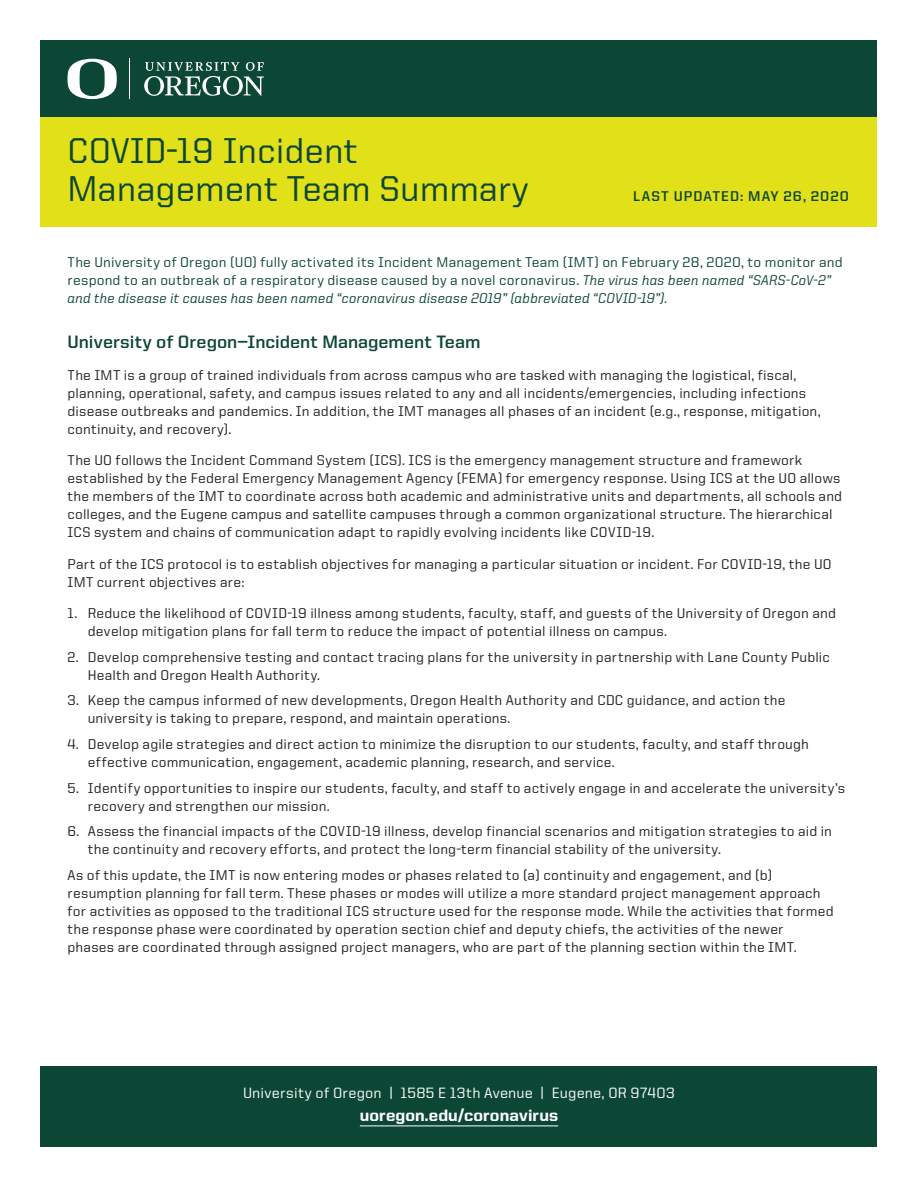
<style>
.page{position:relative;width:918px;height:1188px;background:#fff}
.page>*{position:absolute;margin:0;border:0;box-sizing:border-box;transform-origin:0 0}
.t1{font:500 36px/37.5px "United Sans Reg";color:#0c4634}
.sub_1{font:700 18px "United Sans Reg";color:#0c4634}
.t2{font:800 16.5px "United Sans Reg";letter-spacing:.005em;color:#fff}
.t3{font:500 15px "United Sans Reg";letter-spacing:.015em;color:#fff}
.body{font:500 14.25px/18px "United Sans Reg";letter-spacing:.015em;color:#231f20}
.number_text{font:500 14.25px/18px "United Sans Reg";letter-spacing:.015em;color:#231f20}
.body_green{font:500 14.25px/18px "United Sans Reg";letter-spacing:.015em;color:#0c4634}
.t4{font:700 14.25px "United Sans Reg";letter-spacing:.07em;color:#0c4634}
.s1{font-family:"United Italic Reg"}
</style>
<div class="page">
<div style="left:40px;top:40px;width:838px;height:77px;background:#0c4634"></div>
<div style="left:40px;top:117px;width:838px;height:110px;background:#e2e119"></div>
<hr style="left:130px;top:59px;width:1px;height:40px;background:#fff">
<svg style="left:144px;top:62px;width:120px;height:34px"></svg>
<svg style="left:67px;top:59px;width:50px;height:40px"></svg>
<div style="left:40px;top:1066px;width:838px;height:82px;background:#0c4634"></div>
<hr style="left:360px;top:1125px;width:198px;height:1px;background:#fff">
<h1 class="t1" style="left:68px;top:132px;width:463px">COVID-19 Incident<br>Management Team Summary</h1>
<p class="t4" style="left:633px;top:188px;width:217px">LAST UPDATED: MAY 26, 2020</p>
<p class="body_green" style="left:68px;top:253px;width:777px">The University of Oregon (UO) fully activated its Incident Management Team (IMT) on February 28, 2020, to monitor and respond to an outbreak of a respiratory disease caused by a novel coronavirus. <span class="s1">The virus has been named “SARS-CoV-2” and the disease it causes has been named “coronavirus disease 2019” (abbreviated “COVID-19”).</span></p>
<p class="sub_1" style="left:68px;top:332px;width:414px">University of Oregon—Incident Management Team</p>
<p class="body" style="left:68px;top:366px;width:755px">The IMT is a group of trained individuals from across campus who are tasked with managing the logistical, fiscal, planning, operational, safety, and campus issues related to any and all incidents/emergencies, including infections disease outbreaks and pandemics. In addition, the IMT manages all phases of an incident (e.g., response, mitigation, continuity, and recovery).</p>
<p class="body" style="left:68px;top:451px;width:776px">The UO follows the Incident Command System (ICS). ICS is the emergency management structure and framework established by the Federal Emergency Management Agency (FEMA) for emergency response. Using ICS at the UO allows the members of the IMT to coordinate across both academic and administrative units and departments, all schools and colleges, and the Eugene campus and satellite campuses through a common organizational structure. The hierarchical ICS system and chains of communication adapt to rapidly evolving incidents like COVID-19.</p>
<p class="body" style="left:68px;top:555px;width:766px">Part of the ICS protocol is to establish objectives for managing a particular situation or incident. For COVID-19, the UO<br>IMT current objectives are:</p>
<p class="number_text" style="left:88px;top:604px;width:750px;text-indent:-20px">1. Reduce the likelihood of COVID-19 illness among students, faculty, staff, and guests of the University of Oregon and develop mitigation plans for fall term to reduce the impact of potential illness on campus.</p>
<p class="number_text" style="left:88px;top:648px;width:744px;text-indent:-20px">2. Develop comprehensive testing and contact tracing plans for the university in partnership with Lane County Public<br>Health and Oregon Health Authority.</p>
<p class="number_text" style="left:88px;top:691px;width:699px;text-indent:-20px">3. Keep the campus informed of new developments, Oregon Health Authority and CDC guidance, and action the university is taking to prepare, respond, and maintain operations.</p>
<p class="number_text" style="left:88px;top:735px;width:723px;text-indent:-20px">4. Develop agile strategies and direct action to minimize the disruption to our students, faculty, and staff through effective communication, engagement, academic planning, research, and service.</p>
<p class="number_text" style="left:88px;top:778px;width:759px;text-indent:-20px">5. Identify opportunities to inspire our students, faculty, and staff to actively engage in and accelerate the university’s recovery and strengthen our mission.</p>
<p class="number_text" style="left:88px;top:822px;width:746px;text-indent:-20px">6. Assess the financial impacts of the COVID-19 illness, develop financial scenarios and mitigation strategies to aid in the continuity and recovery efforts, and protect the long-term financial stability of the university.</p>
<p class="body" style="left:68px;top:866px;width:768px">As of this update, the IMT is now entering modes or phases related to (a) continuity and engagement, and (b) resumption planning for fall term. These phases or modes will utilize a more standard project management approach for activities as opposed to the traditional ICS structure used for the response mode. While the activities that formed the response phase were coordinated by operation section chief and deputy chiefs, the activities of the newer phases are coordinated through assigned project managers, who are part of the planning section within the IMT.</p>
<p class="t3" style="left:243px;top:1085px;width:433px">University of Oregon | 1585 E 13th Avenue | Eugene, OR 97403</p>
<p class="t2" style="left:360px;top:1107px;width:200px">uoregon.edu/coronavirus</p>
</div>
